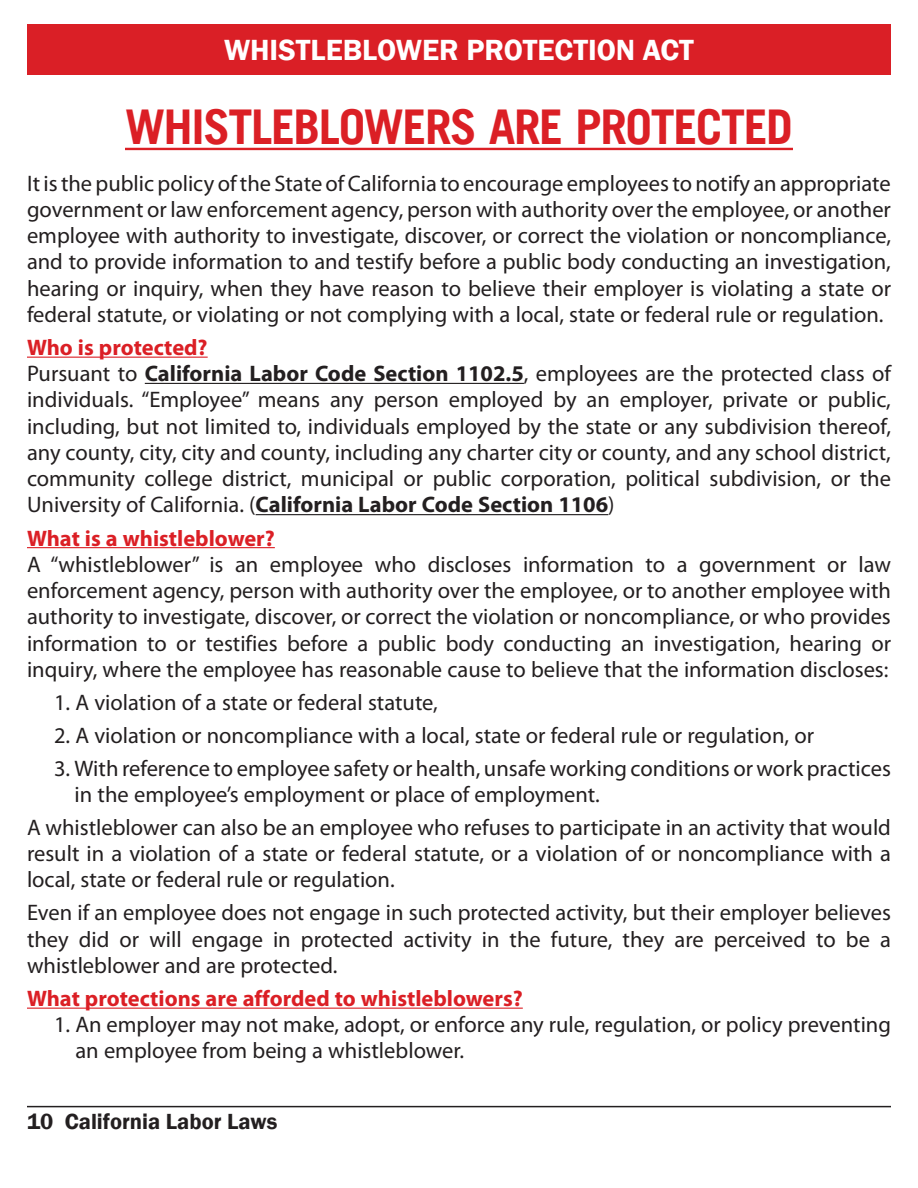
<style>
.page{position:relative;width:918px;height:1188px;background:#fff}
.page>*{position:absolute;margin:0;border:0;box-sizing:border-box;transform-origin:0 0}
.t1{font:700 48px "Trade Gothic LT";letter-spacing:-.03em;color:#db1f25}
.t2{font:600 30px "Franklin Gothic";color:#fff}
.t3{font:22.5px/26.2px "Myriad Pro";color:#231f20;text-align:justify}
.t4{font:700 22.5px "Myriad Pro";color:#db1f25}
.t5{font:600 22.5px "Franklin Gothic";color:#231f20}
.s1{font-weight:700}
</style>
<div class="page">
<div style="left:27px;top:24px;width:864px;height:50px;background:#da1f26"></div>
<hr style="left:125px;top:148px;width:668px;height:2px;background:#db1f25">
<hr style="left:27px;top:357px;width:181px;height:1px;background:#db1f25">
<hr style="left:145px;top:383px;width:379px;height:1px;background:#231f20">
<hr style="left:256px;top:514px;width:352px;height:1px;background:#231f20">
<hr style="left:27px;top:547px;width:248px;height:1px;background:#db1f25">
<hr style="left:27px;top:1008px;width:496px;height:1px;background:#db1f25">
<hr style="left:27px;top:1106px;width:864px;height:1px;background:#231f20">
<p class="t2" style="left:224px;top:31px;width:471px">WHISTLEBLOWER PROTECTION ACT</p>
<p class="t1" style="left:125px;top:98px;width:670px">WHISTLEBLOWERS ARE PROTECTED</p>
<p class="t3" style="left:27px;top:170px;width:866px">It is the public policy of the State of California to encourage employees to notify an appropriate government or law enforcement agency, person with authority over the employee, or another employee with authority to investigate, discover, or correct the violation or noncompliance, and to provide information to and testify before a public body conducting an investigation, hearing or inquiry, when they have reason to believe their employer is violating a state or federal statute, or violating or not complying with a local, state or federal rule or regulation.</p>
<p class="t4" style="left:27px;top:333px;width:182px">Who is protected?</p>
<p class="t3" style="left:27px;top:360px;width:866px">Pursuant to <span class="s1">California Labor Code Section 1102.5</span>, employees are the protected class of individuals. “Employee” means any person employed by an employer, private or public, including, but not limited to, individuals employed by the state or any subdivision thereof, any county, city, city and county, including any charter city or county, and any school district, community college district, municipal or public corporation, political subdivision, or the University of California. (<span class="s1">California Labor Code Section 1106</span>)</p>
<p class="t4" style="left:27px;top:523px;width:249px">What is a whistleblower?</p>
<p class="t3" style="left:27px;top:551px;width:866px">A “whistleblower’’ is an employee who discloses information to a government or law enforcement agency, person with authority over the employee, or to another employee with authority to investigate, discover, or correct the violation or noncompliance, or who provides information to or testifies before a public body conducting an investigation, hearing or inquiry, where the employee has reasonable cause to believe that the information discloses:</p>
<p class="t3" style="left:54px;top:689px;width:385px">1. A violation of a state or federal statute,</p>
<p class="t3" style="left:54px;top:722px;width:762px">2. A violation or noncompliance with a local, state or federal rule or regulation, or</p>
<p class="t3" style="left:75px;top:755px;width:818px;text-indent:-21px">3. With reference to employee safety or health, unsafe working conditions or work practices in the employee’s employment or place of employment.</p>
<p class="t3" style="left:27px;top:814px;width:866px">A whistleblower can also be an employee who refuses to participate in an activity that would result in a violation of a state or federal statute, or a violation of or noncompliance with a local, state or federal rule or regulation.</p>
<p class="t3" style="left:27px;top:899px;width:866px">Even if an employee does not engage in such protected activity, but their employer believes they did or will engage in protected activity in the future, they are perceived to be a whistleblower and are protected.</p>
<p class="t4" style="left:27px;top:984px;width:497px">What protections are afforded to whistleblowers?</p>
<p class="t3" style="left:75px;top:1011px;width:817px;text-indent:-21px">1. An employer may not make, adopt, or enforce any rule, regulation, or policy preventing an employee from being a whistleblower.</p>
<p class="t5" style="left:27px;top:1107px;width:252px">10 California Labor Laws</p>
</div>
